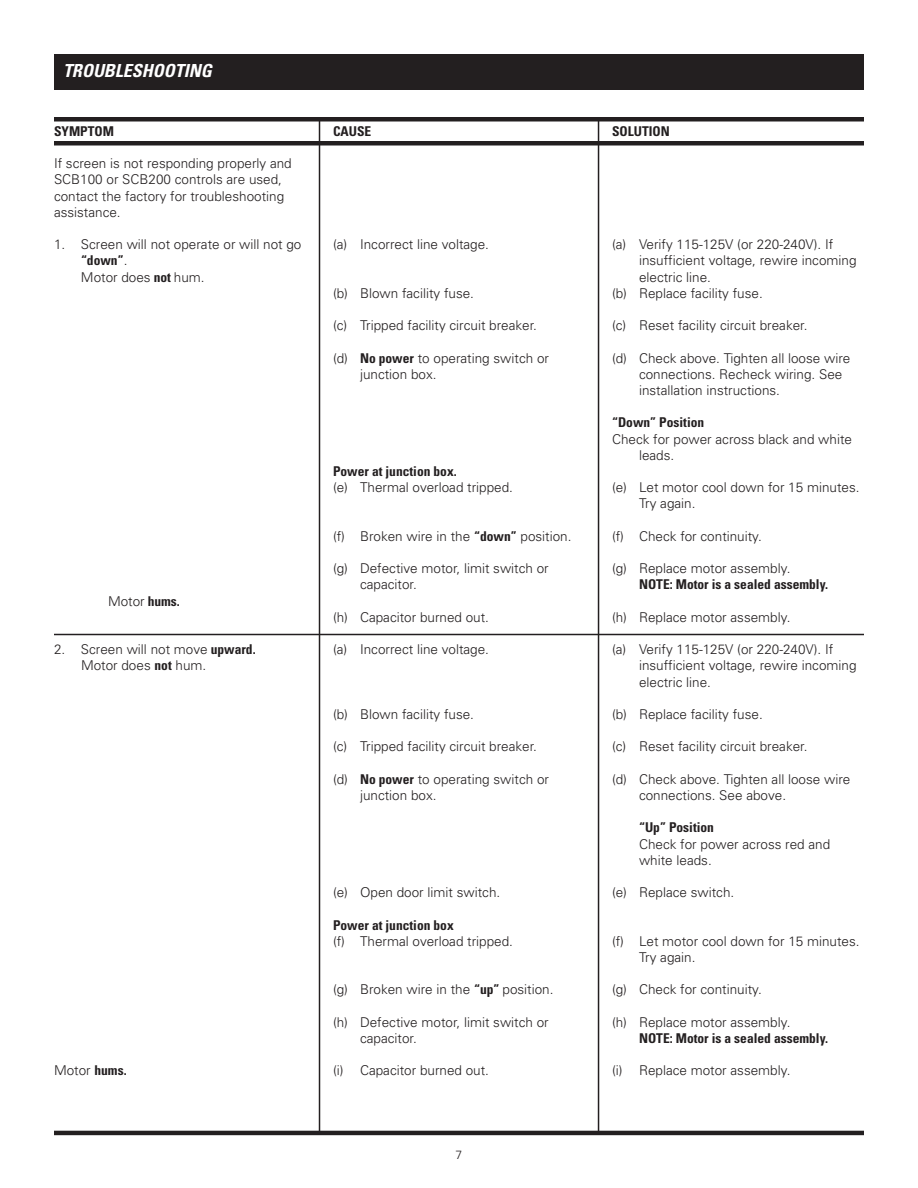
<style>
.page{position:relative;width:918px;height:1188px;background:#fff}
.page>*{position:absolute;margin:0;border:0;box-sizing:border-box;transform-origin:0 0}
.t1{font:italic 700 condensed 18px "Univers";color:#fff}
.t2{font:300 13.5px/16.2px "Univers";color:#231f20}
.t3{font:700 condensed 13.5px "Univers";color:#231f20}
.t4{font:300 12px "Univers";color:#231f20}
.s1{font-weight:700;font-stretch:condensed}
</style>
<div class="page">
<hr style="left:54px;top:1131px;width:810px;height:4px;background:#231f20">
<div style="left:54px;top:54px;width:810px;height:36px;background:#231f20"></div>
<div style="left:54px;top:117px;width:810px;height:5px;background:#231f20"></div>
<div style="left:54px;top:141px;width:810px;height:5px;background:#231f20"></div>
<hr style="left:319px;top:119px;width:1px;height:1014px;background:#231f20">
<hr style="left:598px;top:119px;width:1px;height:1014px;background:#231f20">
<hr style="left:54px;top:634px;width:810px;height:1px;background:#231f20">
<h1 class="t1" style="left:63px;top:64px;width:150px">TROUBLESHOOTING</h1>
<p class="t3" style="left:54px;top:126px;width:61px">SYMPTOM</p>
<p class="t2" style="left:54px;top:156px;width:239px">If screen is not responding properly and<br>SCB100 or SCB200 controls are used, contact the factory for troubleshooting assistance.</p>
<p class="t2" style="left:81px;top:237px;width:222px;text-indent:-27px">1. Screen will not operate or will not go <span class="s1">“down”</span>.<br>Motor does <span class="s1">not</span> hum.</p>
<p class="t3" style="left:333px;top:126px;width:40px">CAUSE</p>
<p class="t2" style="left:333px;top:237px;width:157px">(a) Incorrect line voltage.</p>
<p class="t2" style="left:333px;top:286px;width:142px">(b) Blown facility fuse.</p>
<p class="t2" style="left:333px;top:318px;width:205px">(c) Tripped facility circuit breaker.</p>
<p class="t2" style="left:360px;top:351px;width:190px;text-indent:-27px">(d) <span class="s1">No power</span> to operating switch or junction box.</p>
<p class="t2" style="left:108px;top:594px;width:73px">Motor <span class="s1">hums.</span></p>
<p class="t2" style="left:81px;top:642px;width:176px;text-indent:-27px">2. Screen will not move <span class="s1">upward.<br></span>Motor does <span class="s1">not</span> hum.</p>
<p class="t2" style="left:54px;top:1064px;width:74px">Motor <span class="s1">hums.</span></p>
<p class="t3" style="left:333px;top:466px;width:125px">Power at junction box.</p>
<p class="t2" style="left:333px;top:480px;width:182px">(e) Thermal overload tripped.</p>
<p class="t2" style="left:333px;top:529px;width:240px">(f) Broken wire in the <span class="s1">“down”</span> position.</p>
<p class="t2" style="left:360px;top:561px;width:190px;text-indent:-27px">(g) Defective motor, limit switch or capacitor.</p>
<p class="t2" style="left:333px;top:610px;width:158px">(h) Capacitor burned out.</p>
<p class="t2" style="left:333px;top:642px;width:157px">(a) Incorrect line voltage.</p>
<p class="t2" style="left:333px;top:707px;width:142px">(b) Blown facility fuse.</p>
<p class="t2" style="left:333px;top:740px;width:205px">(c) Tripped facility circuit breaker.</p>
<p class="t2" style="left:360px;top:772px;width:190px;text-indent:-27px">(d) <span class="s1">No power</span> to operating switch or junction box.</p>
<p class="t2" style="left:333px;top:885px;width:169px">(e) Open door limit switch.</p>
<p class="t3" style="left:333px;top:920px;width:122px">Power at junction box</p>
<p class="t2" style="left:333px;top:934px;width:182px">(f) Thermal overload tripped.</p>
<p class="t2" style="left:333px;top:983px;width:222px">(g) Broken wire in the <span class="s1">“up”</span> position.</p>
<p class="t2" style="left:360px;top:1015px;width:190px;text-indent:-27px">(h) Defective motor, limit switch or capacitor.</p>
<p class="t2" style="left:333px;top:1064px;width:158px">(i) Capacitor burned out.</p>
<p class="t4" style="left:456px;top:1150px;width:8px">7</p>
<p class="t3" style="left:612px;top:126px;width:59px">SOLUTION</p>
<p class="t2" style="left:612px;top:237px;width:223px">(a) Verify 115-125V (or 220-240V). If</p>
<p class="t2" style="left:639px;top:254px;width:219px">insufficient voltage, rewire incoming</p>
<p class="t2" style="left:639px;top:270px;width:73px">electric line.</p>
<p class="t2" style="left:612px;top:286px;width:152px">(b) Replace facility fuse.</p>
<p class="t2" style="left:612px;top:318px;width:197px">(c) Reset facility circuit breaker.</p>
<p class="t2" style="left:639px;top:351px;width:213px;text-indent:-27px">(d) Check above. Tighten all loose wire connections. Recheck wiring. See installation instructions.</p>
<p class="t3" style="left:612px;top:418px;width:94px">“Down” Position</p>
<p class="t2" style="left:639px;top:432px;width:215px;text-indent:-27px">Check for power across black and white leads.</p>
<p class="t2" style="left:639px;top:480px;width:222px;text-indent:-27px">(e) Let motor cool down for 15 minutes.<br>Try again.</p>
<p class="t2" style="left:612px;top:529px;width:152px">(f) Check for continuity.</p>
<p class="t2" style="left:612px;top:561px;width:180px">(g) Replace motor assembly.</p>
<p class="t3" style="left:639px;top:580px;width:191px">NOTE: Motor is a sealed assembly.</p>
<p class="t2" style="left:612px;top:610px;width:180px">(h) Replace motor assembly.</p>
<p class="t2" style="left:639px;top:642px;width:219px;text-indent:-27px">(a) Verify 115-125V (or 220-240V). If insufficient voltage, rewire incoming electric line.</p>
<p class="t2" style="left:612px;top:707px;width:152px">(b) Replace facility fuse.</p>
<p class="t2" style="left:612px;top:740px;width:197px">(c) Reset facility circuit breaker.</p>
<p class="t2" style="left:639px;top:772px;width:213px;text-indent:-27px">(d) Check above. Tighten all loose wire connections. See above.</p>
<p class="t3" style="left:639px;top:823px;width:76px">“Up” Position</p>
<p class="t2" style="left:639px;top:837px;width:193px">Check for power across red and white leads.</p>
<p class="t2" style="left:612px;top:885px;width:124px">(e) Replace switch.</p>
<p class="t2" style="left:639px;top:934px;width:222px;text-indent:-27px">(f) Let motor cool down for 15 minutes.<br>Try again.</p>
<p class="t2" style="left:612px;top:983px;width:152px">(g) Check for continuity.</p>
<p class="t2" style="left:612px;top:1015px;width:180px">(h) Replace motor assembly.</p>
<p class="t3" style="left:639px;top:1033px;width:191px">NOTE: Motor is a sealed assembly.</p>
<p class="t2" style="left:612px;top:1064px;width:180px">(i) Replace motor assembly.</p>
</div>
